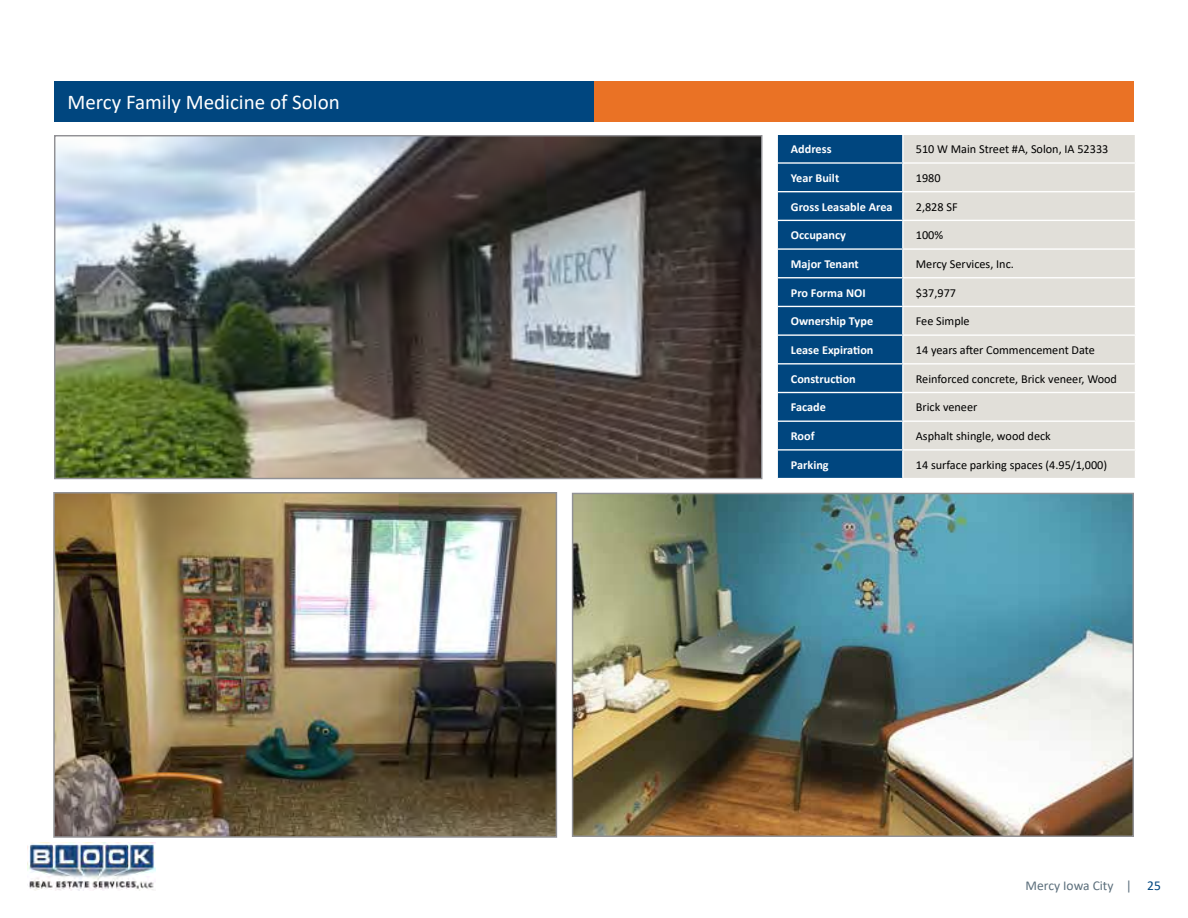
<style>
.page{position:relative;width:1188px;height:918px;background:#fff}
.page>*{position:absolute;margin:0;border:0;box-sizing:border-box;transform-origin:0 0}
.t1{font:21px "Calibri";color:#fff}
.t2{font:13.5px "Calibri";color:#5c6f7c}
.t3{font:12.3px "Calibri";color:#000}
.t4{font:700 12.3px "Calibri";color:#fff}
.s1{color:#00467f}
</style>
<div class="page">
<img style="left:27px;top:842px;width:129px;height:49px">
<div style="left:54px;top:81px;width:540px;height:41px;background:#00467f"></div>
<div style="left:594px;top:81px;width:540px;height:41px;background:#ea7225"></div>
<img style="left:56px;top:137px;width:704px;height:340px">
<img style="left:574px;top:495px;width:558px;height:340px">
<div style="left:778px;top:135px;width:124px;height:343px;background:#00467f"></div>
<div style="left:904px;top:135px;width:231px;height:343px;background:#e1dfd9"></div>
<hr style="left:778px;top:162px;width:125px;height:2px;background:#fff">
<hr style="left:903px;top:162px;width:233px;height:2px;background:#fff">
<hr style="left:778px;top:191px;width:125px;height:1px;background:#fff">
<hr style="left:903px;top:191px;width:233px;height:1px;background:#fff">
<hr style="left:778px;top:220px;width:125px;height:1px;background:#fff">
<hr style="left:903px;top:220px;width:233px;height:1px;background:#fff">
<hr style="left:778px;top:248px;width:125px;height:2px;background:#fff">
<hr style="left:903px;top:248px;width:233px;height:2px;background:#fff">
<hr style="left:778px;top:277px;width:125px;height:1px;background:#fff">
<hr style="left:903px;top:277px;width:233px;height:1px;background:#fff">
<hr style="left:778px;top:306px;width:125px;height:1px;background:#fff">
<hr style="left:903px;top:306px;width:233px;height:1px;background:#fff">
<hr style="left:778px;top:334px;width:125px;height:2px;background:#fff">
<hr style="left:903px;top:334px;width:233px;height:2px;background:#fff">
<hr style="left:778px;top:363px;width:125px;height:2px;background:#fff">
<hr style="left:903px;top:363px;width:233px;height:2px;background:#fff">
<hr style="left:778px;top:392px;width:125px;height:1px;background:#fff">
<hr style="left:903px;top:392px;width:233px;height:1px;background:#fff">
<hr style="left:778px;top:421px;width:125px;height:1px;background:#fff">
<hr style="left:903px;top:421px;width:233px;height:1px;background:#fff">
<hr style="left:778px;top:449px;width:125px;height:2px;background:#fff">
<hr style="left:903px;top:449px;width:233px;height:2px;background:#fff">
<img style="left:56px;top:495px;width:498px;height:340px">
<div style="left:53px;top:492px;width:504px;height:346px;border:2px solid #919195"></div>
<h1 class="t1" style="left:68px;top:88px;width:274px">Mercy Family Medicine of Solon</h1>
<p class="t4" style="left:791px;top:140px;width:42px">Address</p>
<p class="t3" style="left:916px;top:141px;width:194px">510 W Main Street #A, Solon, IA 52333</p>
<p class="t4" style="left:791px;top:169px;width:50px">Year Built</p>
<p class="t3" style="left:916px;top:169px;width:26px">1980</p>
<p class="t4" style="left:791px;top:198px;width:103px">Gross Leasable Area</p>
<p class="t3" style="left:916px;top:198px;width:43px">2,828 SF</p>
<p class="t4" style="left:791px;top:227px;width:57px">Occupancy</p>
<p class="t3" style="left:916px;top:227px;width:29px">100%</p>
<p class="t4" style="left:791px;top:255px;width:69px">Major Tenant</p>
<p class="t3" style="left:916px;top:255px;width:100px">Mercy Services, Inc.</p>
<p class="t4" style="left:791px;top:284px;width:76px">Pro Forma NOI</p>
<p class="t3" style="left:916px;top:284px;width:42px">$37,977</p>
<p class="t4" style="left:791px;top:313px;width:84px">Ownership Type</p>
<p class="t3" style="left:916px;top:313px;width:55px">Fee Simple</p>
<p class="t4" style="left:791px;top:341px;width:84px">Lease Expiration</p>
<p class="t3" style="left:916px;top:341px;width:180px">14 years after Commencement Date</p>
<p class="t4" style="left:791px;top:370px;width:66px">Construction</p>
<p class="t3" style="left:916px;top:370px;width:203px">Reinforced concrete, Brick veneer, Wood</p>
<p class="t4" style="left:791px;top:399px;width:37px">Facade</p>
<p class="t3" style="left:916px;top:399px;width:63px">Brick veneer</p>
<p class="t4" style="left:791px;top:427px;width:25px">Roof</p>
<p class="t3" style="left:916px;top:427px;width:137px">Asphalt shingle, wood deck</p>
<p class="t4" style="left:791px;top:456px;width:39px">Parking</p>
<p class="t3" style="left:916px;top:456px;width:193px">14 surface parking spaces (4.95/1,000)</p>
<p class="t2" style="left:1026px;top:876px;width:137px">Mercy Iowa City | <span class="s1">25</span></p>
</div>
